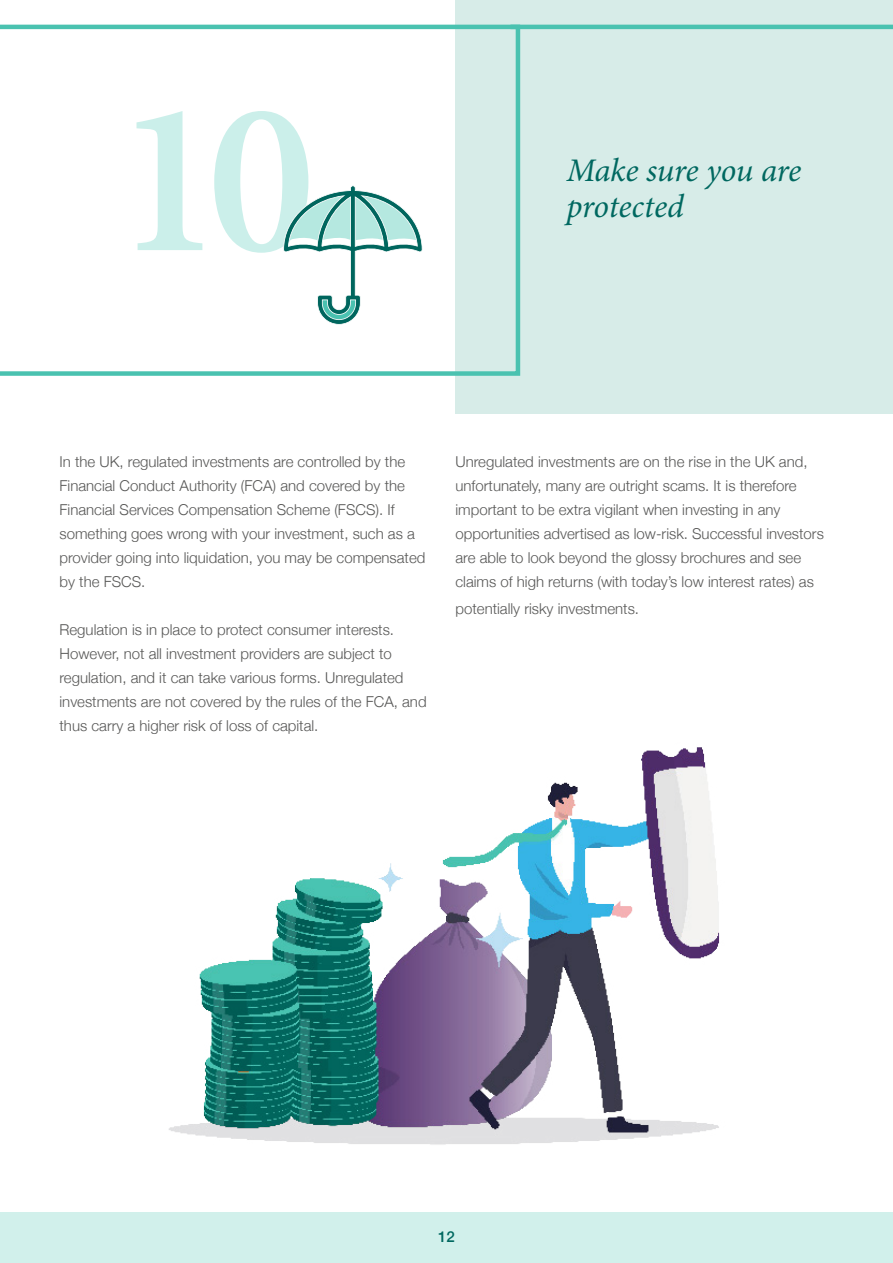
<style>
.page{position:relative;width:893px;height:1263px;background:#fff}
.page>*{position:absolute;margin:0;border:0;box-sizing:border-box;transform-origin:0 0}
.t1{font:600 219px "Minion Pro";color:#cbefea}
.t2{font:italic 33px/36px "Minion Pro";letter-spacing:-.01em;color:#006860}
.t3{font:300 15px/24px "Helvetica Neue";color:#575756}
.t4{font:500 15px "Helvetica Neue";color:#006860}
</style>
<div class="page">
<div style="left:0;top:1213px;width:893px;height:50px;background:#d1f0eb"></div>
<div style="left:455px;top:0;width:438px;height:413px;background:#d7ece8"></div>
<svg style="left:0;top:25px;width:520px;height:351px"></svg>
<hr style="left:510px;top:25px;width:383px;height:4px;background:#4ac2b0">
<svg style="left:283px;top:185px;width:140px;height:140px"></svg>
<img style="left:169px;top:747px;width:551px;height:398px">
<h1 class="t1" style="left:115px;top:29px;width:202px">10</h1>
<h2 class="t2" style="left:566px;top:153px;width:236px">Make sure you are protected</h2>
<p class="t3" style="left:60px;top:449px;width:367px">In the UK, regulated investments are controlled by the Financial Conduct Authority (FCA) and covered by the Financial Services Compensation Scheme (FSCS). If something goes wrong with your investment, such as a provider going into liquidation, you may be compensated by the FSCS.</p>
<p class="t3" style="left:60px;top:617px;width:369px">Regulation is in place to protect consumer interests.<br>However, not all investment providers are subject to regulation, and it can take various forms. Unregulated investments are not covered by the rules of the FCA, and thus carry a higher risk of loss of capital.</p>
<p class="t3" style="left:455px;top:449px;width:370px">Unregulated investments are on the rise in the UK and, unfortunately, many are outright scams. It is therefore important to be extra vigilant when investing in any opportunities advertised as low-risk. Successful investors are able to look beyond the glossy brochures and see claims of high returns (with today’s low interest rates) as</p>
<p class="t3" style="left:455px;top:596px;width:185px">potentially risky investments.</p>
<p class="t4" style="left:438px;top:1224px;width:18px">12</p>
</div>
